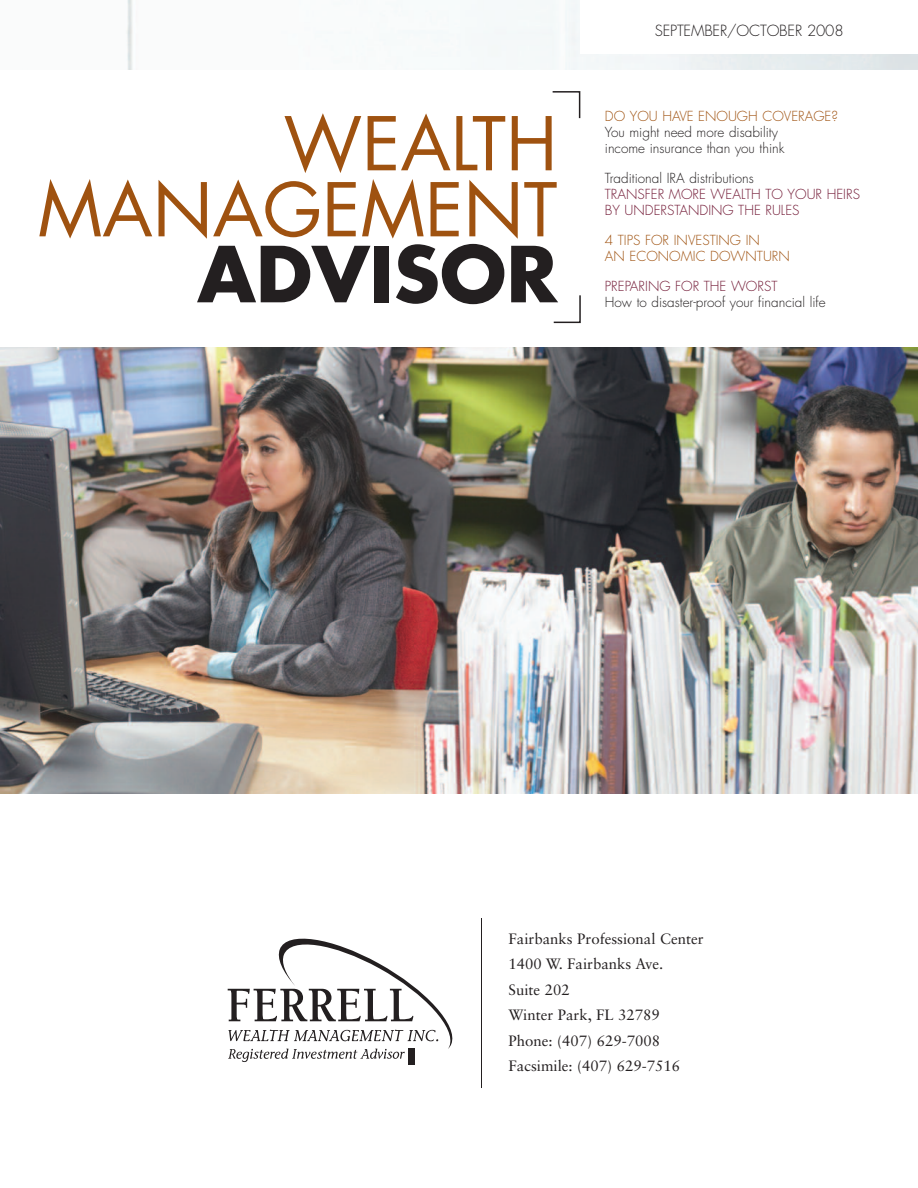
<style>
.page{position:relative;width:918px;height:1188px;background:#fff}
.page>*{position:absolute;margin:0;border:0;box-sizing:border-box;transform-origin:0 0}
.t1{font:700 75px "Futura Std";color:#231f20}
.t2{font:72px/66px "Futura Std";color:#9f5210;text-align:right}
.t3{font:15px/25.5px "Sabon LT Std";color:#231f20}
.t4{font:300 15px "Futura Std";letter-spacing:-.01em;color:#231f20}
.t5{font:300 13.5px/16.2px "Futura Std";color:#231f20}
.t6{font:300 13.5px/16.2px "Futura Std";color:#721935}
.t7{font:300 13.5px/16.2px "Futura Std";color:#9f5210}
</style>
<div class="page">
<img style="left:0;top:0;width:918px;height:794px">
<div style="left:0;top:70px;width:918px;height:276px;background:#fff"></div>
<svg style="left:552px;top:91px;width:29px;height:28px"></svg>
<svg style="left:553px;top:295px;width:28px;height:29px"></svg>
<div style="left:580px;top:0;width:338px;height:54px;background:#fff"></div>
<svg style="left:228px;top:938px;width:225px;height:124px"></svg>
<div style="left:408px;top:1048px;width:7px;height:17px;background:#231f20"></div>
<hr style="left:481px;top:918px;width:1px;height:170px;background:#231f20">
<h2 class="t2" style="left:38px;top:117px;width:521px">WEALTH<br>MANAGEMENT</h2>
<h1 class="t1" style="left:197px;top:240px;width:362px">ADVISOR</h1>
<p class="t4" style="left:655px;top:24px;width:190px">SEPTEMBER/OCTOBER 2008</p>
<p class="t7" style="left:605px;top:109px;width:235px">DO YOU HAVE ENOUGH COVERAGE?</p>
<p class="t5" style="left:605px;top:125px;width:181px">You might need more disability income insurance than you think</p>
<p class="t5" style="left:605px;top:171px;width:151px">Traditional IRA distributions</p>
<p class="t6" style="left:605px;top:187px;width:257px">TRANSFER MORE WEALTH TO YOUR HEIRS<br>BY UNDERSTANDING THE RULES</p>
<p class="t7" style="left:605px;top:233px;width:187px">4 TIPS FOR INVESTING IN<br>AN ECONOMIC DOWNTURN</p>
<p class="t6" style="left:605px;top:279px;width:174px">PREPARING FOR THE WORST</p>
<p class="t5" style="left:605px;top:295px;width:222px">How to disaster-proof your financial life</p>
<p class="t3" style="left:508px;top:927px;width:197px">Fairbanks Professional Center<br>1400 W. Fairbanks Ave.<br>Suite 202<br>Winter Park, FL 32789<br>Phone: (407) 629-7008<br>Facsimile: (407) 629-7516</p>
</div>
